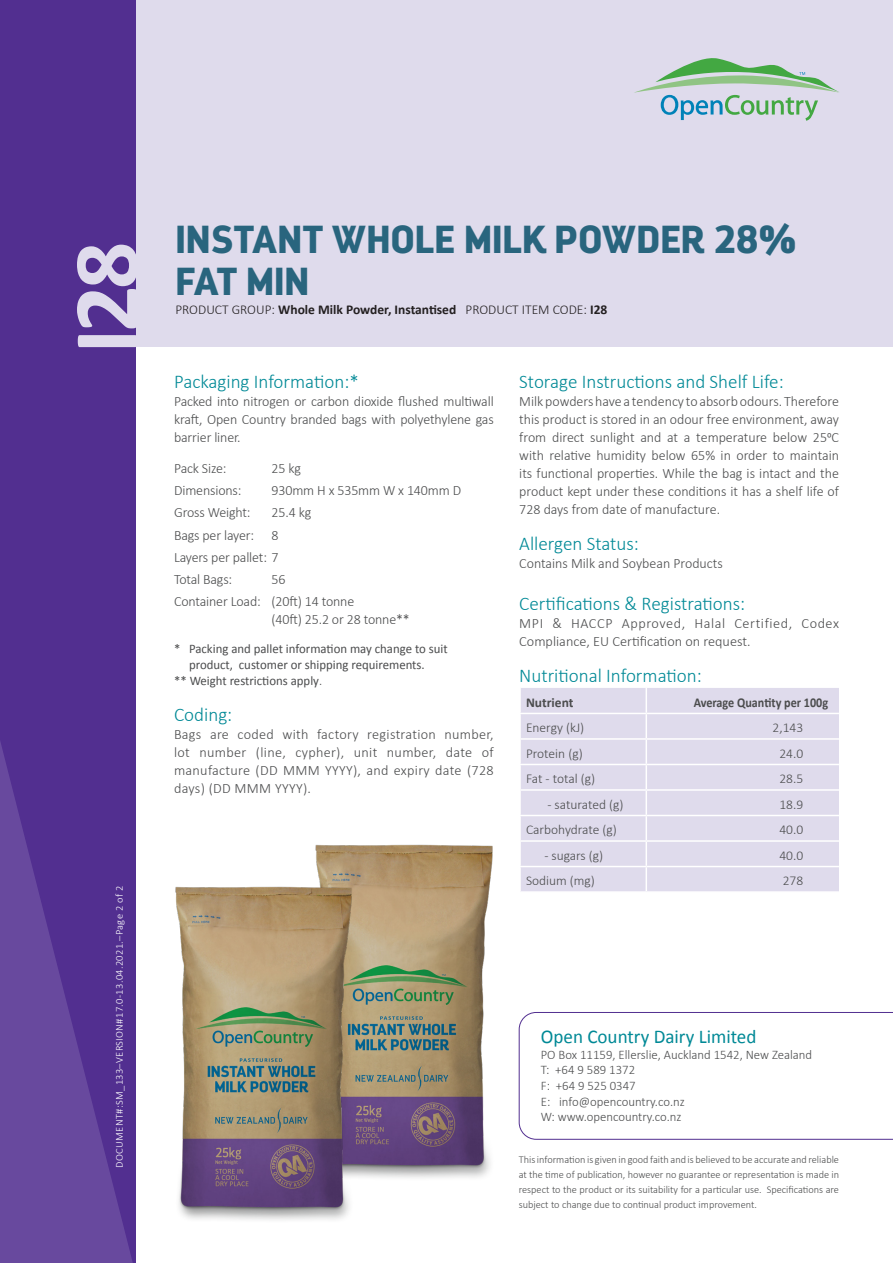
<style>
.page{position:relative;width:893px;height:1263px;background:#fff}
.page>*{position:absolute;margin:0;border:0;box-sizing:border-box;transform-origin:0 0}
.t1{font:700 93px "Calibri";color:#dfdbec}
.t2{font:900 39px "Darwin";color:#29657e}
.t3{font:300 19.5px "Calibri";color:#008996}
.t4{font:19.5px "Calibri";color:#008996}
.t5{font:300 14.25px/18px "Calibri";letter-spacing:-.01em;color:#4b4c4d;text-align:justify}
.t6{font:300 14.25px/18px "Calibri";letter-spacing:.035em;color:#4b4c4d}
.t7{font:300 13.5px "Calibri";color:#4b4c4d}
.t8{font:700 13.5px "Calibri";color:#231f20}
.t9{font:700 13.5px "Calibri";color:#4b4c4d;scale:.9 1}
.t10{font:700 13.5px "Calibri";color:#4b4c4d}
.t11{font:300 13.05px/15.6px "Calibri";color:#4b4c4d}
.t12{font:13.05px/15.6px "Calibri";color:#4b4c4d}
.t13{font:300 10.5px/15px "Calibri";color:#4b4c4d;text-align:justify}
.t14{font:300 10.5px "Calibri";letter-spacing:.03em;color:#fff}
.s1{font-weight:300}
</style>
<div class="page">
<div style="left:0;top:0;width:893px;height:347px;background:#dfdbec"></div>
<div style="left:0;top:0;width:136px;height:1263px;background:#522f90"></div>
<svg style="left:0;top:742px;width:133px;height:521px"></svg>
<svg style="left:634px;top:58px;width:205px;height:63px"></svg>
<img style="left:315px;top:844px;width:178px;height:334px">
<img style="left:175px;top:869px;width:233px;height:351px">
<svg style="left:518px;top:1012px;width:375px;height:128px"></svg>
<div style="left:521px;top:688px;width:318px;height:203px;background:#dfdbec"></div>
<hr style="left:519px;top:713px;width:127px;height:1px;background:#fff">
<hr style="left:646px;top:713px;width:193px;height:1px;background:#fff">
<hr style="left:519px;top:738px;width:127px;height:2px;background:#fff">
<hr style="left:646px;top:738px;width:193px;height:2px;background:#fff">
<hr style="left:519px;top:764px;width:127px;height:1px;background:#fff">
<hr style="left:646px;top:764px;width:193px;height:1px;background:#fff">
<hr style="left:519px;top:789px;width:127px;height:2px;background:#fff">
<hr style="left:646px;top:789px;width:193px;height:2px;background:#fff">
<hr style="left:519px;top:815px;width:127px;height:1px;background:#fff">
<hr style="left:646px;top:815px;width:193px;height:1px;background:#fff">
<hr style="left:519px;top:840px;width:127px;height:2px;background:#fff">
<hr style="left:646px;top:840px;width:193px;height:2px;background:#fff">
<hr style="left:519px;top:866px;width:127px;height:1px;background:#fff">
<hr style="left:646px;top:866px;width:193px;height:1px;background:#fff">
<svg style="left:646px;top:688px;width:1px;height:203px"></svg>
<p class="t1" style="left:47px;top:353px;width:113px;rotate:-90deg">I28</p>
<p class="t14" style="left:113px;top:1168px;width:283px;rotate:-90deg">DOCUMENT#:SM_133–VERSION#17.0-13.04.2021.–Page 2 of 2</p>
<p class="t2" style="left:175px;top:215px;width:623px">INSTANT WHOLE MILK POWDER 28%</p>
<p class="t2" style="left:175px;top:257px;width:135px">FAT MIN</p>
<p class="t8" style="left:175px;top:301px;width:433px"><span class="s1">PRODUCT GROUP:</span> Whole Milk Powder, Instantised <span class="s1">PRODUCT ITEM CODE:</span> I28</p>
<p class="t3" style="left:174px;top:370px;width:186px">Packaging Information:*</p>
<p class="t5" style="left:174px;top:392px;width:321px">Packed into nitrogen or carbon dioxide flushed multiwall kraft, Open Country branded bags with polyethylene gas barrier liner.</p>
<p class="t5" style="left:174px;top:458px;width:54px">Pack Size:</p>
<p class="t5" style="left:272px;top:458px;width:31px">25 kg</p>
<p class="t5" style="left:174px;top:481px;width:69px">Dimensions:</p>
<p class="t5" style="left:272px;top:481px;width:191px">930mm H x 535mm W x 140mm D</p>
<p class="t5" style="left:174px;top:503px;width:78px">Gross Weight:</p>
<p class="t5" style="left:272px;top:503px;width:41px">25.4 kg</p>
<p class="t5" style="left:174px;top:525px;width:106px">Bags per layer: 8</p>
<p class="t5" style="left:174px;top:548px;width:106px">Layers per pallet: 7</p>
<p class="t5" style="left:174px;top:570px;width:60px">Total Bags:</p>
<p class="t5" style="left:272px;top:570px;width:16px">56</p>
<p class="t5" style="left:272px;top:592px;width:140px;text-indent:-98px">Container Load: (20ft) 14 tonne<br>(40ft) 25.2 or 28 tonne**</p>
<p class="t12" style="left:189px;top:640px;width:260px;text-indent:-15px">* Packing and pallet information may change to suit product, customer or shipping requirements.</p>
<p class="t12" style="left:174px;top:672px;width:150px">** Weight restrictions apply<span class="s1">.</span></p>
<p class="t3" style="left:174px;top:702px;width:60px">Coding:</p>
<p class="t5" style="left:174px;top:724px;width:321px">Bags are coded with factory registration number, lot number (line, cypher), unit number, date of manufacture (DD MMM YYYY), and expiry date (728 days) (DD MMM YYYY).</p>
<p class="t3" style="left:519px;top:370px;width:266px">Storage Instructions and Shelf Life:</p>
<p class="t5" style="left:519px;top:392px;width:321px">Milk powders have a tendency to absorb odours. Therefore this product is stored in an odour free environment, away from direct sunlight and at a temperature below 250C with relative humidity below 65% in order to maintain its functional properties. While the bag is intact and the product kept under these conditions it has a shelf life of 728 days from date of manufacture.</p>
<p class="t3" style="left:519px;top:532px;width:121px">Allergen Status:</p>
<p class="t5" style="left:519px;top:554px;width:205px">Contains Milk and Soybean Products</p>
<p class="t3" style="left:519px;top:591px;width:227px">Certifications &amp; Registrations:</p>
<p class="t6" style="left:519px;top:613px;width:321px">MPI &amp; HACCP Approved, Halal Certified, Codex<br>Compliance, EU Certification on request.</p>
<p class="t3" style="left:519px;top:663px;width:184px">Nutritional Information:</p>
<p class="t10" style="left:526px;top:693px;width:49px">Nutrient</p>
<p class="t9" style="left:694px;top:693px;width:151px">Average Quantity per 100g</p>
<p class="t7" style="left:526px;top:719px;width:60px">Energy (kJ)</p>
<p class="t7" style="left:773px;top:719px;width:32px">2,143</p>
<p class="t7" style="left:526px;top:745px;width:58px">Protein (g)</p>
<p class="t7" style="left:779px;top:745px;width:25px">24.0</p>
<p class="t7" style="left:526px;top:770px;width:71px">Fat - total (g)</p>
<p class="t7" style="left:779px;top:770px;width:25px">28.5</p>
<p class="t7" style="left:547px;top:796px;width:78px">- saturated (g)</p>
<p class="t7" style="left:779px;top:796px;width:25px">18.9</p>
<p class="t7" style="left:526px;top:821px;width:92px">Carbohydrate (g)</p>
<p class="t7" style="left:779px;top:821px;width:25px">40.0</p>
<p class="t7" style="left:544px;top:847px;width:60px">- sugars (g)</p>
<p class="t7" style="left:779px;top:847px;width:25px">40.0</p>
<p class="t7" style="left:526px;top:872px;width:70px">Sodium (mg)</p>
<p class="t7" style="left:783px;top:872px;width:22px">278</p>
<h3 class="t4" style="left:541px;top:1024px;width:217px">Open Country Dairy Limited</h3>
<p class="t11" style="left:541px;top:1046px;width:273px">PO Box 11159, Ellerslie, Auckland 1542, New Zealand<br>T: +64 9 589 1372<br>F: +64 9 525 0347<br>E: info@opencountry.co.nz<br>W: www.opencountry.co.nz</p>
<p class="t13" style="left:519px;top:1152px;width:322px">This information is given in good faith and is believed to be accurate and reliable at the time of publication, however no guarantee or representation is made in respect to the product or its suitability for a particular use. Specifications are subject to change due to continual product improvement.</p>
</div>
